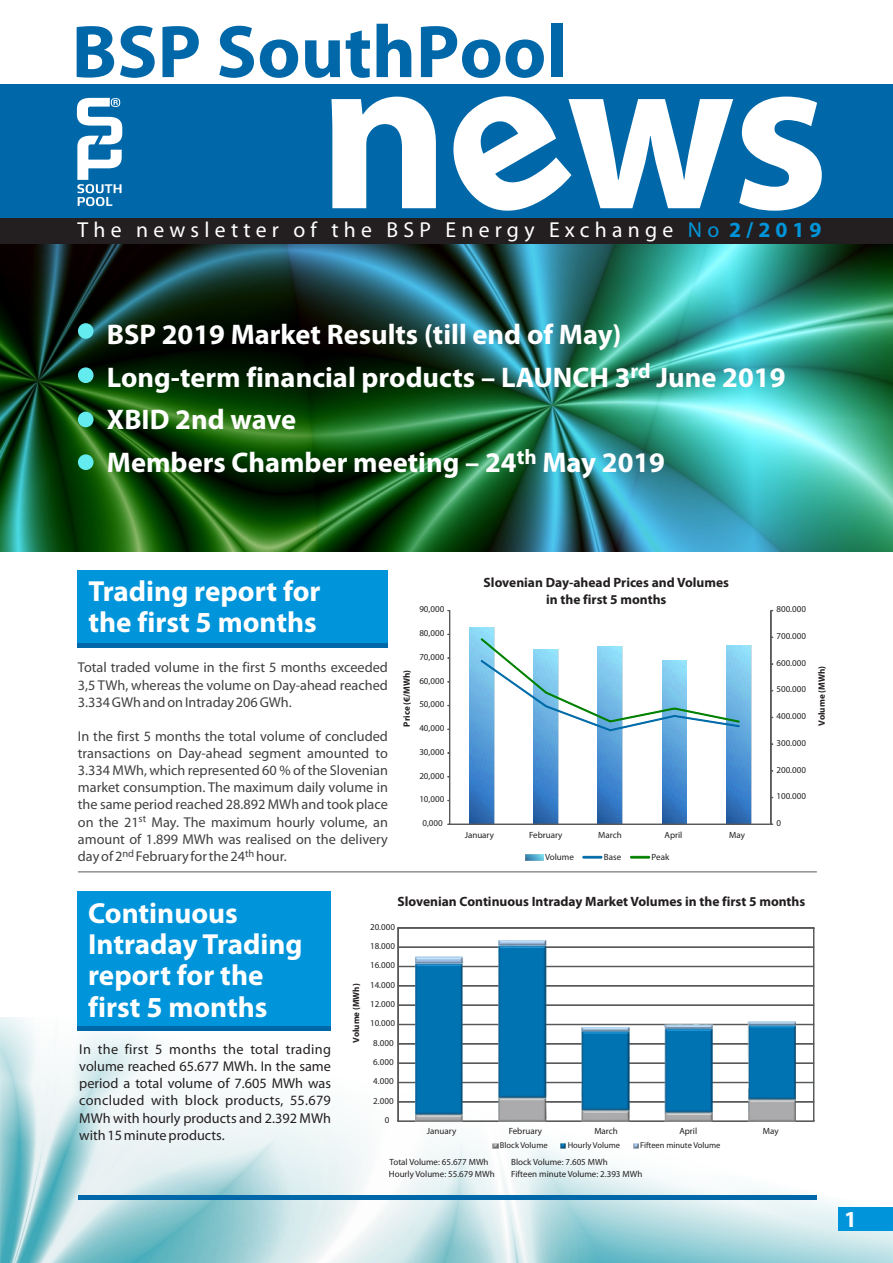
<style>
.page{position:relative;width:893px;height:1263px;background:#fff}
.page>*{position:absolute;margin:0;border:0;box-sizing:border-box;transform-origin:0 0}
.t1{font:700 223.2px "Myriad Pro";color:#fff}
.t2{font:700 75px "Myriad Pro";color:#0068a9}
.t3{font:700 29.1px/31.2px "Myriad Pro";color:#fff}
.t4{font:700 28.5px/42.8px "Myriad Pro";color:#fff}
.t5{font:700 22.95px "Myriad Pro";color:#fff}
.t6{font:21.75px "Myriad Pro";letter-spacing:.245em;color:#fff}
.t7{font:700 21px "Myriad Pro";color:#fff}
.t8{font:14.25px/17.1px "Myriad Pro";color:#404041;text-align:justify}
.t9{font:14.25px/17.1px "Myriad Pro";color:#231f20;text-align:justify}
.t10{font:700 13.5px/16.8px "Myriad Pro";color:#231f20;text-align:center}
.t11{font:10.5px "Myriad Pro";color:#404041}
.t12{font:700 9.15px "Myriad Pro";color:#231f20}
.t13{font:9px "Myriad Pro";color:#231f20}
.t14{font:700 9px "Myriad Pro";color:#231f20}
.t15{font:8.55px "Myriad Pro";color:#231f20}
.s1{color:#0095da}
.s2{font-weight:700;color:#0095da}
</style>
<div class="page">
<img style="left:0;top:1017px;width:893px;height:246px">
<img style="left:0;top:244px;width:893px;height:307px">
<div style="left:78px;top:570px;width:310px;height:73px;background:#0095da"></div>
<hr style="left:78px;top:643px;width:310px;height:4px;background:#0068a9">
<div style="left:838px;top:1207px;width:55px;height:24px;background:#0095da"></div>
<div style="left:78px;top:1195px;width:739px;height:5px;background:#0068a9"></div>
<div style="left:0;top:84px;width:893px;height:137px;background:#0068a9"></div>
<svg style="left:77px;top:98px;width:45px;height:108px"></svg>
<svg style="left:453px;top:96px;width:118px;height:115px"></svg>
<svg style="left:739px;top:97px;width:83px;height:114px"></svg>
<div style="left:0;top:218px;width:893px;height:26px;background:#231f20"></div>
<div style="left:78px;top:891px;width:253px;height:135px;background:#0095da"></div>
<hr style="left:78px;top:1026px;width:253px;height:4px;background:#0068a9">
<hr style="left:78px;top:872px;width:739px;height:1px;background:#58595b">
<img style="left:526px;top:854px;width:17px;height:6px">
<svg style="left:583px;top:856px;width:19px;height:2px"></svg>
<div style="left:630px;top:856px;width:20px;height:2px;background:#008000;border:1px solid #008000"></div>
<svg style="left:493px;top:1143px;width:5px;height:5px"></svg>
<svg style="left:561px;top:1143px;width:5px;height:5px"></svg>
<svg style="left:633px;top:1143px;width:5px;height:5px"></svg>
<div style="left:78px;top:323px;width:16px;height:16px;background:#64ebef;border-radius:50%"></div>
<div style="left:78px;top:367px;width:16px;height:16px;background:#64ebef;border-radius:50%"></div>
<div style="left:78px;top:412px;width:16px;height:15px;background:#64ebef;border-radius:50%"></div>
<div style="left:78px;top:454px;width:16px;height:16px;background:#64ebef;border-radius:50%"></div>
<svg style="left:397px;top:927px;width:417px;height:195px"></svg>
<hr style="left:398px;top:1121px;width:416px;height:1px;background:#58595b">
<img style="left:416px;top:940px;width:380px;height:181px">
<svg style="left:447px;top:610px;width:326px;height:215px"></svg>
<h2 class="t2" style="left:72px;top:21px;width:497px">BSP SouthPool</h2>
<h3 class="t6" style="left:78px;top:221px;width:241px">The newsletter of</h3>
<h1 class="t1" style="left:319px;top:41px;width:132px">n</h1>
<h3 class="t6" style="left:331px;top:221px;width:492px">the BSP Energy Exchange <span class="s1">No</span> <span class="s2">2/2019</span></h3>
<h1 class="t1" style="left:566px;top:41px;width:171px">w</h1>
<h3 class="t4" style="left:107px;top:316px;width:516px">BSP 2019 Market Results (till end of May)</h3>
<h3 class="t7" style="left:630px;top:363px;width:22px">rd</h3>
<h3 class="t4" style="left:107px;top:358px;width:680px">Long-term financial products – LAUNCH 3 June 2019<br>XBID 2nd wave<br>Members Chamber meeting – 24 May 2019</h3>
<h3 class="t7" style="left:517px;top:448px;width:22px">th</h3>
<h3 class="t3" style="left:88px;top:578px;width:234px">Trading report for the first 5 months</h3>
<p class="t8" style="left:78px;top:660px;width:311px">Total traded volume in the first 5 months exceeded 3,5 TWh, whereas the volume on Day-ahead reached 3.334 GWh and on Intraday 206 GWh.</p>
<p class="t8" style="left:78px;top:729px;width:311px">In the first 5 months the total volume of concluded transactions on Day-ahead segment amounted to 3.334 MWh, which represented 60 % of the Slovenian market consumption. The maximum daily volume in the same period reached 28.892 MWh and took place</p>
<p class="t11" style="left:139px;top:814px;width:9px">st</p>
<p class="t8" style="left:78px;top:814px;width:311px">on the 21 May. The maximum hourly volume, an amount of 1.899 MWh was realised on the delivery</p>
<p class="t11" style="left:122px;top:849px;width:13px">nd</p>
<p class="t11" style="left:245px;top:849px;width:11px">th</p>
<p class="t8" style="left:78px;top:849px;width:210px">day of 2 February for the 24 hour.</p>
<p class="t12" style="left:403px;top:727px;width:58px;rotate:-90deg">Price (€/MWh)</p>
<p class="t13" style="left:419px;top:606px;width:26px">90,000</p>
<p class="t13" style="left:419px;top:629px;width:26px">80,000</p>
<p class="t13" style="left:419px;top:653px;width:26px">70,000</p>
<p class="t13" style="left:419px;top:677px;width:26px">60,000</p>
<p class="t13" style="left:419px;top:700px;width:26px">50,000</p>
<p class="t13" style="left:419px;top:724px;width:26px">40,000</p>
<p class="t13" style="left:419px;top:748px;width:26px">30,000</p>
<p class="t13" style="left:419px;top:772px;width:26px">20,000</p>
<p class="t13" style="left:419px;top:795px;width:26px">10,000</p>
<p class="t13" style="left:422px;top:819px;width:22px">0,000</p>
<p class="t10" style="left:484px;top:576px;width:247px">Slovenian Day-ahead Prices and Volumes in the first 5 months</p>
<p class="t13" style="left:465px;top:831px;width:31px">January</p>
<p class="t13" style="left:529px;top:831px;width:35px">February</p>
<p class="t13" style="left:598px;top:831px;width:25px">March</p>
<p class="t13" style="left:664px;top:831px;width:19px">April</p>
<p class="t13" style="left:729px;top:831px;width:17px">May</p>
<p class="t13" style="left:545px;top:853px;width:30px">Volume</p>
<p class="t13" style="left:604px;top:853px;width:19px">Base</p>
<p class="t13" style="left:652px;top:853px;width:19px">Peak</p>
<p class="t13" style="left:776px;top:606px;width:31px">800.000</p>
<p class="t13" style="left:776px;top:632px;width:31px">700.000</p>
<p class="t13" style="left:776px;top:659px;width:31px">600.000</p>
<p class="t13" style="left:776px;top:686px;width:31px">500.000</p>
<p class="t13" style="left:776px;top:712px;width:31px">400.000</p>
<p class="t13" style="left:776px;top:739px;width:31px">300.000</p>
<p class="t13" style="left:776px;top:766px;width:31px">200.000</p>
<p class="t13" style="left:776px;top:792px;width:31px">100.000</p>
<p class="t13" style="left:776px;top:819px;width:6px">0</p>
<p class="t12" style="left:818px;top:726px;width:61px;rotate:-90deg">Volume (MWh)</p>
<h3 class="t3" style="left:88px;top:900px;width:216px">Continuous<br>Intraday Trading report for the first 5 months</h3>
<p class="t9" style="left:79px;top:1042px;width:253px">In the first 5 months the total trading volume reached 65.677 MWh. In the same period a total volume of 7.605 MWh was concluded with block products, 55.679<br>MWh with hourly products and 2.392 MWh with 15 minute products.</p>
<p class="t14" style="left:352px;top:1043px;width:61px;rotate:-90deg">Volume (MWh)</p>
<p class="t10" style="left:398px;top:894px;width:409px">Slovenian Continuous Intraday Market Volumes in the first 5 months</p>
<p class="t13" style="left:370px;top:923px;width:26px">20.000</p>
<p class="t13" style="left:370px;top:942px;width:26px">18.000</p>
<p class="t13" style="left:370px;top:962px;width:26px">16.000</p>
<p class="t13" style="left:370px;top:981px;width:26px">14.000</p>
<p class="t13" style="left:370px;top:1000px;width:26px">12.000</p>
<p class="t13" style="left:370px;top:1019px;width:26px">10.000</p>
<p class="t13" style="left:373px;top:1039px;width:22px">8.000</p>
<p class="t13" style="left:373px;top:1058px;width:22px">6.000</p>
<p class="t13" style="left:373px;top:1077px;width:22px">4.000</p>
<p class="t13" style="left:373px;top:1097px;width:22px">2.000</p>
<p class="t13" style="left:385px;top:1116px;width:6px">0</p>
<p class="t13" style="left:427px;top:1127px;width:31px">January</p>
<p class="t13" style="left:509px;top:1127px;width:35px">February</p>
<p class="t13" style="left:594px;top:1127px;width:25px">March</p>
<p class="t13" style="left:679px;top:1127px;width:19px">April</p>
<p class="t13" style="left:763px;top:1127px;width:17px">May</p>
<p class="t15" style="left:500px;top:1142px;width:49px">Block Volume</p>
<p class="t15" style="left:568px;top:1142px;width:54px">Hourly Volume</p>
<p class="t15" style="left:640px;top:1142px;width:82px">Fifteen minute Volume</p>
<p class="t13" style="left:390px;top:1158px;width:101px">Total Volume: 65.677 MWh</p>
<p class="t13" style="left:511px;top:1158px;width:98px">Block Volume: 7.605 MWh</p>
<p class="t13" style="left:389px;top:1170px;width:107px">Hourly Volume: 55.679 MWh</p>
<p class="t13" style="left:511px;top:1170px;width:133px">Fifteen minute Volume: 2.393 MWh</p>
<h3 class="t5" style="left:844px;top:1209px;width:14px">1</h3>
</div>
